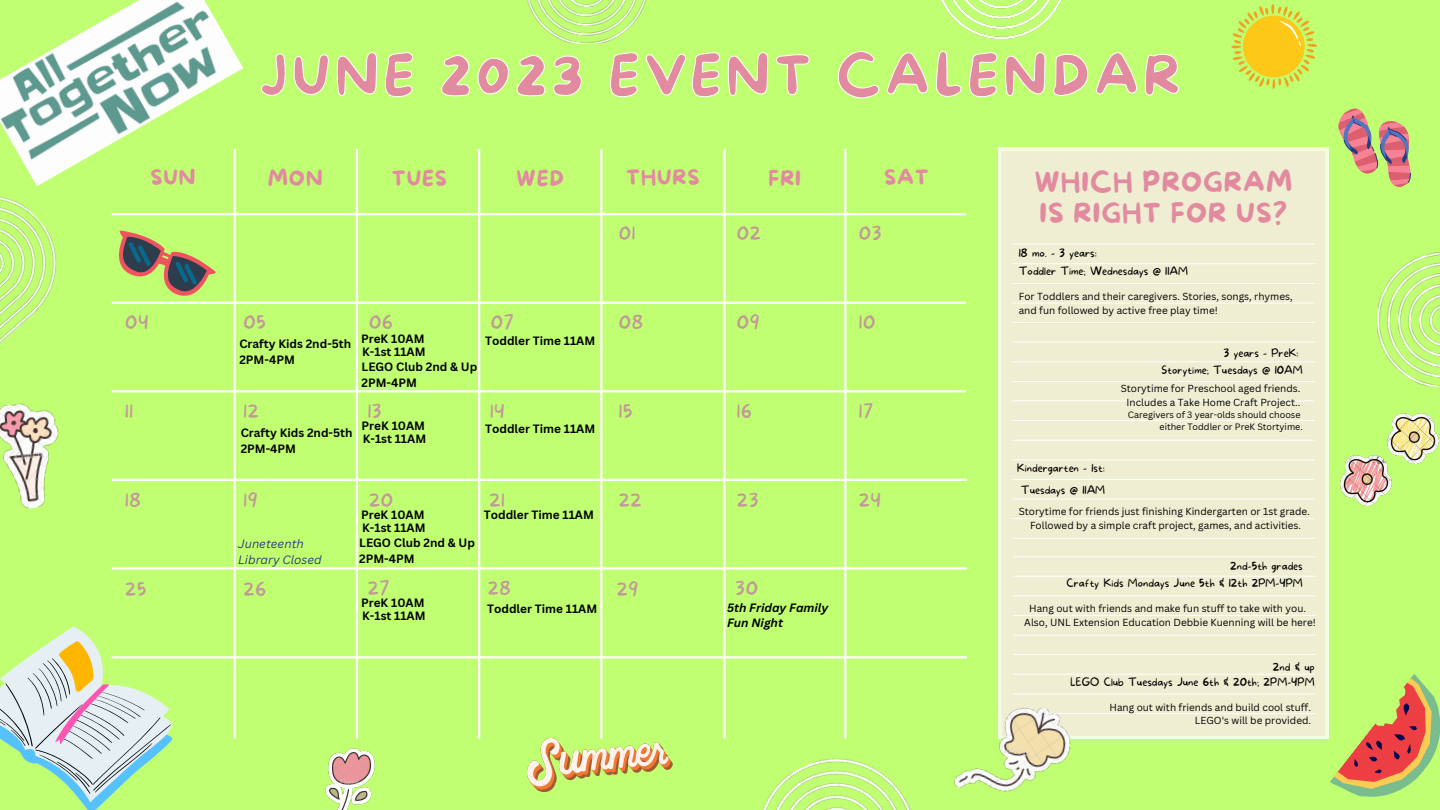
<style>
.page{position:relative;width:1440px;height:810px;background:#c1ff72}
.page>*{position:absolute;margin:0;border:0;box-sizing:border-box;transform-origin:0 0}
.t1{font:55px "More Sugar";letter-spacing:.085em;color:#e28aa0}
.t2{font:27px/30.9px "More Sugar";letter-spacing:.04em;color:#e28aa0}
.t3{font:20.9px "More Sugar";letter-spacing:.04em;color:#e28aa0}
.t4{font:100 18.3px "More Sugar";letter-spacing:.035em;color:#c29999}
.t5{font:700 11.8px "Canva Sans";color:#000}
.t6{font:italic 700 11.8px "Canva Sans";color:#000}
.t7{font:italic 11.8px "Canva Sans";color:#293a82}
.t8{font:100 11px "More Sugar";color:#000}
.t9{font:10px "Canva Sans";color:#000}
.t10{font:9px "Canva Sans";color:#000}
</style>
<div class="page">
<hr style="left:113px;top:213px;width:852px;height:2px;background:#fff">
<hr style="left:113px;top:302px;width:852px;height:2px;background:#fff">
<hr style="left:113px;top:390px;width:852px;height:2px;background:#fff">
<hr style="left:113px;top:479px;width:853px;height:2px;background:#fff">
<hr style="left:113px;top:567px;width:853px;height:3px;background:#fff">
<hr style="left:234px;top:150px;width:2px;height:588px;background:#fff">
<hr style="left:356px;top:150px;width:2px;height:588px;background:#fff">
<hr style="left:478px;top:150px;width:2px;height:588px;background:#fff">
<hr style="left:600px;top:150px;width:2px;height:588px;background:#fff">
<hr style="left:723px;top:150px;width:3px;height:588px;background:#fff">
<hr style="left:844px;top:150px;width:2px;height:588px;background:#fff">
<div style="left:998px;top:148px;width:330px;height:591px;background:#efeed2"></div>
<hr style="left:1012px;top:244px;width:303px;height:1px;background:#fff">
<hr style="left:1012px;top:263px;width:303px;height:1px;background:#fff">
<hr style="left:1012px;top:283px;width:303px;height:1px;background:#fff">
<hr style="left:1012px;top:303px;width:303px;height:1px;background:#fff">
<hr style="left:1012px;top:322px;width:303px;height:1px;background:#fff">
<hr style="left:1012px;top:342px;width:303px;height:1px;background:#fff">
<hr style="left:1012px;top:361px;width:303px;height:1px;background:#fff">
<hr style="left:1012px;top:381px;width:303px;height:1px;background:#fff">
<hr style="left:1012px;top:401px;width:303px;height:1px;background:#fff">
<hr style="left:1012px;top:420px;width:303px;height:1px;background:#fff">
<hr style="left:1012px;top:440px;width:303px;height:1px;background:#fff">
<hr style="left:1012px;top:460px;width:303px;height:1px;background:#fff">
<hr style="left:1012px;top:479px;width:303px;height:1px;background:#fff">
<hr style="left:1012px;top:499px;width:303px;height:1px;background:#fff">
<hr style="left:1012px;top:518px;width:303px;height:1px;background:#fff">
<hr style="left:1012px;top:538px;width:303px;height:1px;background:#fff">
<hr style="left:1013px;top:556px;width:302px;height:1px;background:#fff">
<hr style="left:1013px;top:576px;width:302px;height:1px;background:#fff">
<hr style="left:1013px;top:595px;width:302px;height:1px;background:#fff">
<hr style="left:1013px;top:615px;width:302px;height:1px;background:#fff">
<hr style="left:1013px;top:635px;width:302px;height:1px;background:#fff">
<hr style="left:1013px;top:654px;width:302px;height:1px;background:#fff">
<hr style="left:1013px;top:674px;width:302px;height:1px;background:#fff">
<hr style="left:1013px;top:694px;width:302px;height:1px;background:#fff">
<hr style="left:1013px;top:713px;width:302px;height:1px;background:#fff">
<img style="left:325px;top:749px;width:50px;height:61px">
<img style="left:1340px;top:414px;width:99px;height:91px">
<img style="left:953px;top:694px;width:124px;height:98px">
<img style="left:0;top:403px;width:59px;height:106px">
<hr style="left:113px;top:656px;width:853px;height:2px;background:#fff">
<img style="left:0;top:197px;width:57px;height:147px">
<img style="left:762px;top:733px;width:150px;height:77px">
<img style="left:941px;top:0;width:121px;height:33px">
<img style="left:527px;top:0;width:119px;height:33px">
<img style="left:1377px;top:252px;width:63px;height:135px">
<img style="left:0;top:0;width:243px;height:186px">
<svg style="left:1231px;top:4px;width:86px;height:85px"></svg>
<svg style="left:111px;top:230px;width:112px;height:74px"></svg>
<img style="left:528px;top:739px;width:145px;height:52px">
<svg style="left:1330px;top:674px;width:110px;height:123px"></svg>
<svg style="left:1338px;top:108px;width:73px;height:79px"></svg>
<svg style="left:0;top:626px;width:189px;height:184px"></svg>
<svg style="left:261px;top:33px;width:918px;height:66px"></svg>
<p class="t1" style="left:260px;top:45px;width:922px">JUNE 2023 EVENT CALENDAR</p>
<p class="t3" style="left:150px;top:166px;width:46px">SUN</p>
<p class="t3" style="left:268px;top:167px;width:56px">MON</p>
<p class="t3" style="left:392px;top:167px;width:57px">TUES</p>
<p class="t3" style="left:517px;top:167px;width:49px">WED</p>
<p class="t3" style="left:626px;top:166px;width:75px">THURS</p>
<p class="t3" style="left:769px;top:167px;width:34px">FRI</p>
<p class="t3" style="left:884px;top:166px;width:46px">SAT</p>
<p class="t4" style="left:619px;top:223px;width:18px">01</p>
<p class="t4" style="left:737px;top:223px;width:26px">02</p>
<p class="t4" style="left:859px;top:223px;width:24px">03</p>
<p class="t4" style="left:125px;top:312px;width:25px">04</p>
<p class="t4" style="left:244px;top:312px;width:24px">05</p>
<p class="t4" style="left:369px;top:312px;width:25px">06</p>
<p class="t4" style="left:491px;top:312px;width:25px">07</p>
<p class="t4" style="left:619px;top:312px;width:26px">08</p>
<p class="t4" style="left:737px;top:312px;width:24px">09</p>
<p class="t4" style="left:859px;top:312px;width:18px">10</p>
<p class="t5" style="left:361px;top:330px;width:65px">PreK 10AM</p>
<p class="t5" style="left:485px;top:332px;width:112px">Toddler Time 11AM</p>
<p class="t5" style="left:239px;top:335px;width:113px">Crafty Kids 2nd-5th</p>
<p class="t5" style="left:239px;top:351px;width:57px">2PM-4PM</p>
<p class="t5" style="left:362px;top:343px;width:65px">K-1st 11AM</p>
<p class="t5" style="left:362px;top:359px;width:117px">LEGO Club 2nd &amp; Up</p>
<p class="t5" style="left:362px;top:374px;width:57px">2PM-4PM</p>
<p class="t5" style="left:362px;top:418px;width:65px">PreK 10AM</p>
<p class="t5" style="left:363px;top:430px;width:65px">K-1st 11AM</p>
<p class="t4" style="left:125px;top:401px;width:9px">11</p>
<p class="t4" style="left:244px;top:401px;width:17px">12</p>
<p class="t4" style="left:368px;top:401px;width:16px">13</p>
<p class="t4" style="left:490px;top:401px;width:16px">14</p>
<p class="t4" style="left:619px;top:401px;width:15px">15</p>
<p class="t4" style="left:737px;top:401px;width:16px">16</p>
<p class="t4" style="left:859px;top:401px;width:16px">17</p>
<p class="t5" style="left:485px;top:421px;width:112px">Toddler Time 11AM</p>
<p class="t5" style="left:241px;top:424px;width:113px">Crafty Kids 2nd-5th</p>
<p class="t5" style="left:241px;top:440px;width:57px">2PM-4PM</p>
<p class="t4" style="left:125px;top:490px;width:17px">18</p>
<p class="t4" style="left:244px;top:490px;width:16px">19</p>
<p class="t4" style="left:369px;top:490px;width:26px">20</p>
<p class="t4" style="left:489px;top:490px;width:17px">21</p>
<p class="t4" style="left:619px;top:490px;width:24px">22</p>
<p class="t4" style="left:737px;top:490px;width:23px">23</p>
<p class="t4" style="left:859px;top:490px;width:24px">24</p>
<p class="t7" style="left:238px;top:535px;width:67px">Juneteenth</p>
<p class="t7" style="left:238px;top:551px;width:85px">Library Closed</p>
<p class="t5" style="left:361px;top:506px;width:65px">PreK 10AM</p>
<p class="t5" style="left:362px;top:519px;width:65px">K-1st 11AM</p>
<p class="t5" style="left:359px;top:534px;width:117px">LEGO Club 2nd &amp; Up</p>
<p class="t5" style="left:359px;top:550px;width:57px">2PM-4PM</p>
<p class="t4" style="left:125px;top:578px;width:23px">25</p>
<p class="t4" style="left:244px;top:578px;width:24px">26</p>
<p class="t4" style="left:368px;top:578px;width:23px">27</p>
<p class="t5" style="left:361px;top:594px;width:65px">PreK 10AM</p>
<p class="t5" style="left:362px;top:607px;width:65px">K-1st 11AM</p>
<p class="t5" style="left:484px;top:506px;width:112px">Toddler Time 11AM</p>
<p class="t4" style="left:488px;top:578px;width:25px">28</p>
<p class="t4" style="left:617px;top:578px;width:23px">29</p>
<p class="t4" style="left:735px;top:578px;width:24px">30</p>
<p class="t5" style="left:487px;top:600px;width:112px">Toddler Time 11AM</p>
<p class="t6" style="left:727px;top:599px;width:103px">5th Friday Family</p>
<p class="t6" style="left:727px;top:615px;width:57px">Fun Night</p>
<p class="t2" style="left:1035px;top:168px;width:259px">WHICH PROGRAM<br>IS RIGHT FOR US?</p>
<p class="t8" style="left:1019px;top:246px;width:80px">18 mo. - 3 years:</p>
<p class="t8" style="left:1019px;top:265px;width:171px">Toddler Time; Wednesdays @ 11AM</p>
<p class="t9" style="left:1019px;top:289px;width:275px">For Toddlers and their caregivers. Stories, songs, rhymes,</p>
<p class="t9" style="left:1019px;top:303px;width:201px">and fun followed by active free play time!</p>
<p class="t8" style="left:1224px;top:346px;width:77px">3 years - PreK:</p>
<p class="t8" style="left:1162px;top:363px;width:143px">Storytime; Tuesdays @ 10AM</p>
<p class="t8" style="left:1017px;top:462px;width:89px">Kindergarten - 1st:</p>
<p class="t8" style="left:1021px;top:484px;width:86px">Tuesdays @ 11AM</p>
<p class="t9" style="left:1121px;top:381px;width:181px">Storytime for Preschool aged friends.</p>
<p class="t9" style="left:1127px;top:395px;width:175px">Includes a Take Home Craft Project..</p>
<p class="t10" style="left:1128px;top:408px;width:174px">Caregivers of 3 year-olds should choose</p>
<p class="t10" style="left:1160px;top:420px;width:145px">either Toddler or PreK Stortyime.</p>
<p class="t9" style="left:1019px;top:505px;width:293px">Storytime for friends just finishing Kindergarten or 1st grade.</p>
<p class="t9" style="left:1030px;top:518px;width:273px">Followed by a simple craft project, games, and activities.</p>
<p class="t8" style="left:1230px;top:559px;width:74px">2nd-5th grades</p>
<p class="t8" style="left:1067px;top:577px;width:238px">Crafty Kids Mondays June 5th &amp; 12th 2PM-4PM</p>
<p class="t9" style="left:1029px;top:601px;width:278px">Hang out with friends and make fun stuff to take with you.</p>
<p class="t9" style="left:1024px;top:615px;width:293px">Also, UNL Extension Education Debbie Kuenning will be here!</p>
<p class="t8" style="left:1273px;top:661px;width:43px">2nd &amp; up</p>
<p class="t8" style="left:1071px;top:676px;width:246px">LEGO Club Tuesdays June 6th &amp; 20th; 2PM-4PM</p>
<p class="t9" style="left:1109px;top:700px;width:203px">Hang out with friends and build cool stuff.</p>
<p class="t9" style="left:1195px;top:713px;width:118px">LEGO's will be provided.</p>
</div>
